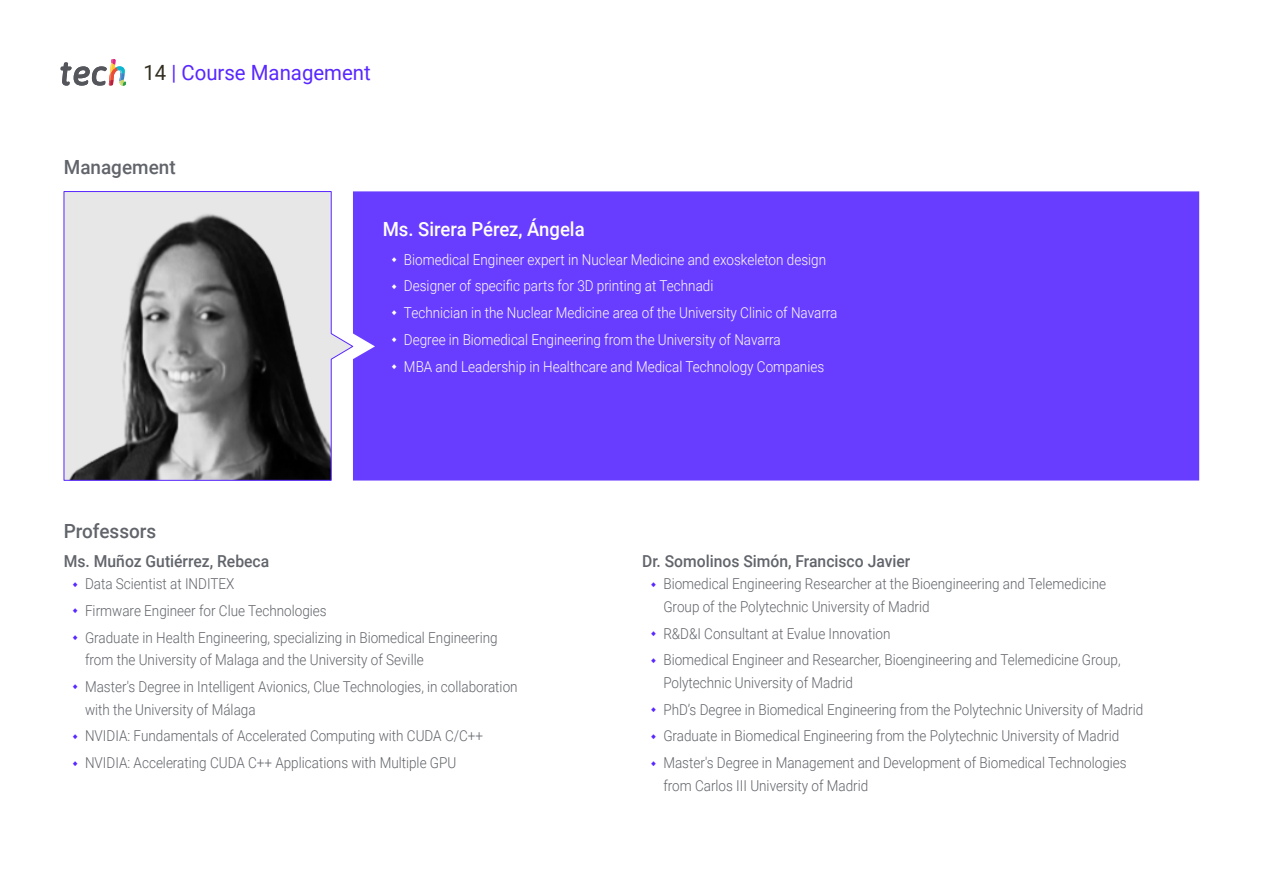
<style>
.page{position:relative;width:1263px;height:893px;background:#fff}
.page>*{position:absolute;margin:0;border:0;box-sizing:border-box;transform-origin:0 0}
.t1{font:21px "Roboto";color:#5927ff}
.t2{font:500 19.5px "Roboto";color:#fff;scale:.95 1}
.t3{font:500 19.5px "Roboto";color:#61646a}
.t4{font:500 16.5px "Roboto";color:#61646a;scale:.95 1}
.t5{font:300 15px/26.7px "Roboto";color:#61646a;scale:.9 1}
.t6{font:300 15px/26.7px "Roboto";color:#fff;scale:.9 1}
.s1{color:#312e20}
</style>
<div class="page">
<div style="left:353px;top:191px;width:846px;height:290px;background:#693dff"></div>
<svg style="left:64px;top:191px;width:289px;height:290px;background:#9a9a9c"></svg>
<hr style="left:1262px;top:0;width:1px;height:893px;background:#d6d7d6">
<svg style="left:61px;top:59px;width:65px;height:27px"></svg>
<svg style="left:392px;top:257px;width:5px;height:5px"></svg>
<svg style="left:392px;top:284px;width:5px;height:5px"></svg>
<svg style="left:392px;top:310px;width:5px;height:5px"></svg>
<svg style="left:392px;top:337px;width:5px;height:5px"></svg>
<svg style="left:392px;top:364px;width:5px;height:5px"></svg>
<h1 class="t1" style="left:144px;top:57px;width:229px"><span class="s1">14</span> | Course Management</h1>
<h2 class="t3" style="left:64px;top:154px;width:113px">Management</h2>
<h2 class="t3" style="left:64px;top:517px;width:94px">Professors</h2>
<h2 class="t2" style="left:383px;top:215px;width:214px">Ms. Sirera Pérez, Ángela</h2>
<p class="t6" style="left:404px;top:245px;width:483px">Biomedical Engineer expert in Nuclear Medicine and exoskeleton design Designer of specific parts for 3D printing at Technadi<br>Technician in the Nuclear Medicine area of the University Clinic of Navarra Degree in Biomedical Engineering from the University of Navarra<br>MBA and Leadership in Healthcare and Medical Technology Companies</p>
<p class="t4" style="left:64px;top:550px;width:218px">Ms. Muñoz Gutiérrez, Rebeca</p>
<p class="t5" style="left:85px;top:570px;width:460px">Data Scientist at INDITEX<br>Firmware Engineer for Clue Technologies<br>Graduate in Health Engineering, specializing in Biomedical Engineering</p>
<p class="t5" style="left:85px;top:646px;width:482px">from the University of Malaga and the University of Seville<br>Master's Degree in Intelligent Avionics, Clue Technologies, in collaboration</p>
<p class="t5" style="left:85px;top:695px;width:444px">with the University of Málaga<br>NVIDIA: Fundamentals of Accelerated Computing with CUDA C/C++<br>NVIDIA: Accelerating CUDA C++ Applications with Multiple GPU</p>
<p class="t4" style="left:642px;top:550px;width:284px">Dr. Somolinos Simón, Francisco Javier</p>
<p class="t5" style="left:663px;top:572px;width:494px;line-height:22.5px">Biomedical Engineering Researcher at the Bioengineering and Telemedicine<br>Group of the Polytechnic University of Madrid</p>
<p class="t5" style="left:663px;top:619px;width:510px">R&amp;D&amp;I Consultant at Evalue Innovation<br>Biomedical Engineer and Researcher, Bioengineering and Telemedicine Group,</p>
<p class="t5" style="left:663px;top:669px;width:535px">Polytechnic University of Madrid<br>PhD’s Degree in Biomedical Engineering from the Polytechnic University of Madrid Graduate in Biomedical Engineering from the Polytechnic University of Madrid Master's Degree in Management and Development of Biomedical Technologies</p>
<p class="t5" style="left:663px;top:771px;width:229px">from Carlos III University of Madrid</p>
</div>
